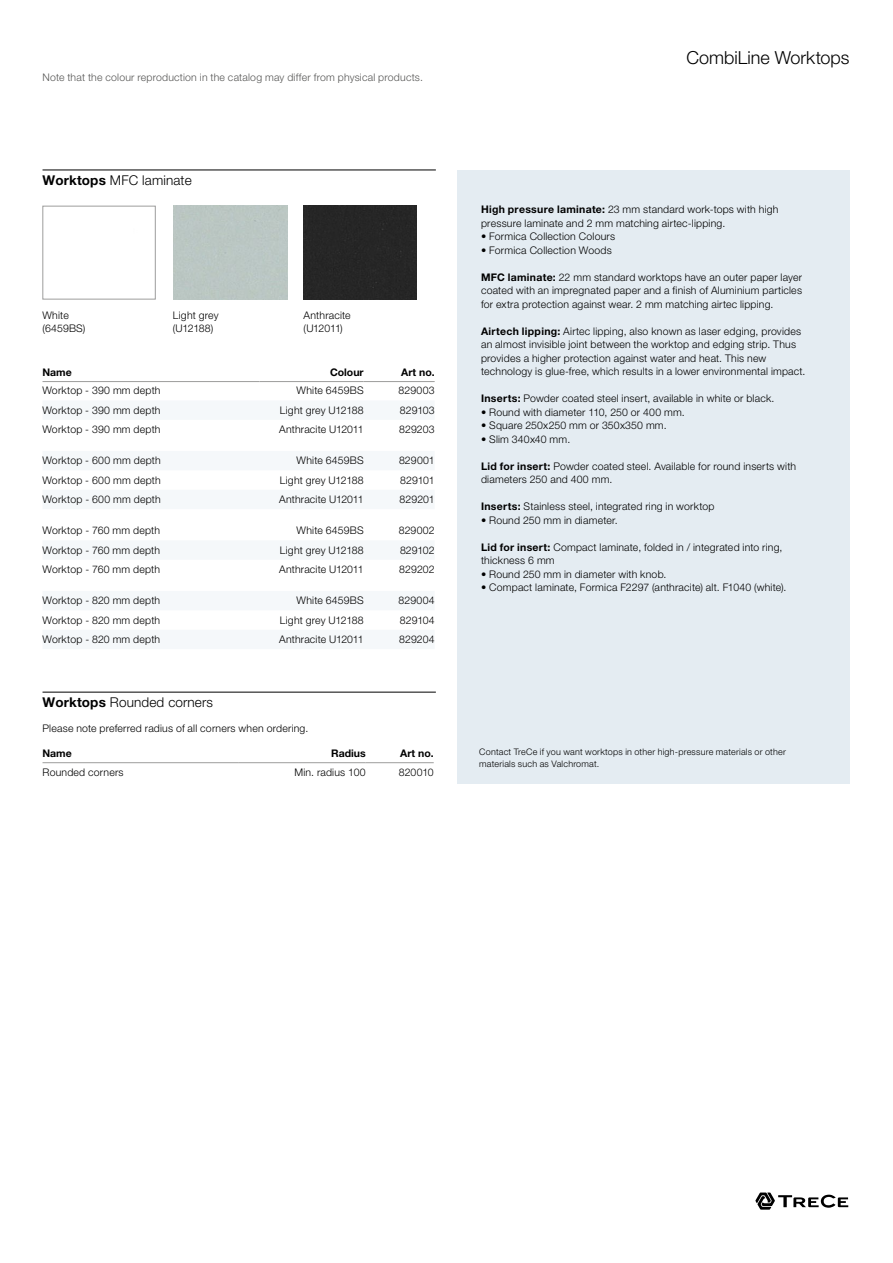
<style>
.page{position:relative;width:893px;height:1263px;background:#fff}
.page>*{position:absolute;margin:0;border:0;box-sizing:border-box;transform-origin:0 0}
.t1{font:300 18px "Helvetica Neue LT Std";color:#000}
.t2{font:300 13.5px "Helvetica Neue LT Std";letter-spacing:.01em;color:#000}
.t3{font:300 10.5px/13.5px "Helvetica Neue LT Std";letter-spacing:.02em;color:#000}
.t4{font:300 10.5px "Helvetica Neue LT Std";letter-spacing:.02em;color:#575756}
.t5{font:700 10.5px "Helvetica Neue LT Std";color:#000}
.t6{font:300 9px/12.8px "Helvetica Neue LT Std";letter-spacing:.025em;color:#000}
.s1{font-weight:700}
</style>
<div class="page">
<svg style="left:755px;top:1192px;width:93px;height:17px"></svg>
<div style="left:304px;top:206px;width:113px;height:93px;background:#262626"></div>
<div style="left:457px;top:170px;width:392px;height:614px;background:#e4ecf2"></div>
<hr style="left:364px;top:381px;width:71px;height:1px;background:#9d9d9c">
<hr style="left:43px;top:381px;width:216px;height:1px;background:#9d9d9c">
<hr style="left:259px;top:381px;width:105px;height:1px;background:#9d9d9c">
<hr style="left:43px;top:762px;width:195px;height:1px;background:#9d9d9c">
<hr style="left:238px;top:762px;width:128px;height:1px;background:#9d9d9c">
<hr style="left:366px;top:762px;width:68px;height:1px;background:#9d9d9c">
<hr style="left:43px;top:170px;width:393px;height:1px;background:#000">
<hr style="left:43px;top:692px;width:393px;height:1px;background:#000">
<p class="t4" style="left:43px;top:71px;width:382px">Note that the colour reproduction in the catalog may differ from physical products.</p>
<p class="t2" style="left:43px;top:172px;width:151px"><span class="s1">Worktops</span> MFC laminate</p>
<p class="t3" style="left:43px;top:308px;width:44px">White (6459BS)</p>
<p class="t3" style="left:173px;top:308px;width:47px">Light grey (U12188)</p>
<p class="t5" style="left:43px;top:365px;width:31px">Name</p>
<p class="t5" style="left:330px;top:365px;width:35px">Colour</p>
<p class="t5" style="left:401px;top:365px;width:35px">Art no.</p>
<p class="t3" style="left:43px;top:384px;width:120px">Worktop - 390 mm depth</p>
<p class="t3" style="left:297px;top:384px;width:69px">White 6459BS</p>
<p class="t3" style="left:399px;top:384px;width:38px">829003</p>
<p class="t3" style="left:43px;top:403px;width:120px">Worktop - 390 mm depth</p>
<p class="t3" style="left:280px;top:403px;width:85px">Light grey U12188</p>
<p class="t3" style="left:400px;top:403px;width:36px">829103</p>
<p class="t3" style="left:43px;top:423px;width:120px">Worktop - 390 mm depth</p>
<p class="t3" style="left:279px;top:423px;width:86px">Anthracite U12011</p>
<p class="t3" style="left:399px;top:423px;width:37px">829203</p>
<p class="t3" style="left:43px;top:454px;width:120px">Worktop - 600 mm depth</p>
<p class="t3" style="left:297px;top:454px;width:69px">White 6459BS</p>
<p class="t3" style="left:399px;top:454px;width:37px">829001</p>
<p class="t3" style="left:43px;top:473px;width:120px">Worktop - 600 mm depth</p>
<p class="t3" style="left:280px;top:473px;width:85px">Light grey U12188</p>
<p class="t3" style="left:400px;top:473px;width:36px">829101</p>
<p class="t3" style="left:43px;top:492px;width:120px">Worktop - 600 mm depth</p>
<p class="t3" style="left:279px;top:492px;width:86px">Anthracite U12011</p>
<p class="t3" style="left:400px;top:492px;width:37px">829201</p>
<p class="t3" style="left:43px;top:524px;width:119px">Worktop - 760 mm depth</p>
<p class="t3" style="left:297px;top:524px;width:69px">White 6459BS</p>
<p class="t3" style="left:399px;top:524px;width:37px">829002</p>
<p class="t3" style="left:43px;top:543px;width:119px">Worktop - 760 mm depth</p>
<p class="t3" style="left:280px;top:543px;width:85px">Light grey U12188</p>
<p class="t3" style="left:400px;top:543px;width:36px">829102</p>
<p class="t3" style="left:43px;top:562px;width:119px">Worktop - 760 mm depth</p>
<p class="t3" style="left:279px;top:562px;width:86px">Anthracite U12011</p>
<p class="t3" style="left:399px;top:562px;width:37px">829202</p>
<p class="t3" style="left:43px;top:594px;width:119px">Worktop - 820 mm depth</p>
<p class="t3" style="left:297px;top:594px;width:69px">White 6459BS</p>
<p class="t3" style="left:399px;top:594px;width:38px">829004</p>
<p class="t3" style="left:43px;top:613px;width:119px">Worktop - 820 mm depth</p>
<p class="t3" style="left:280px;top:613px;width:85px">Light grey U12188</p>
<p class="t3" style="left:400px;top:613px;width:36px">829104</p>
<p class="t3" style="left:43px;top:632px;width:119px">Worktop - 820 mm depth</p>
<p class="t3" style="left:279px;top:632px;width:86px">Anthracite U12011</p>
<p class="t3" style="left:399px;top:632px;width:37px">829204</p>
<p class="t3" style="left:304px;top:308px;width:49px">Anthracite (U12011)</p>
<p class="t2" style="left:43px;top:694px;width:172px"><span class="s1">Worktops</span> Rounded corners</p>
<p class="t3" style="left:43px;top:721px;width:267px">Please note preferred radius of all corners when ordering.</p>
<p class="t5" style="left:43px;top:746px;width:31px">Name</p>
<p class="t5" style="left:331px;top:746px;width:36px">Radius</p>
<p class="t5" style="left:400px;top:746px;width:35px">Art no.</p>
<p class="t3" style="left:43px;top:765px;width:83px">Rounded corners</p>
<p class="t3" style="left:294px;top:765px;width:73px">Min. radius 100</p>
<p class="t3" style="left:399px;top:765px;width:36px">820010</p>
<h1 class="t1" style="left:686px;top:46px;width:164px">CombiLine Worktops</h1>
<p class="t3" style="left:481px;top:203px;width:299px"><span class="s1">High pressure laminate:</span> 23 mm standard work-tops with high pressure laminate and 2 mm matching airtec-lipping.</p>
<p class="t3" style="left:481px;top:230px;width:136px">• Formica Collection Colours</p>
<p class="t3" style="left:481px;top:243px;width:132px">• Formica Collection Woods</p>
<p class="t3" style="left:481px;top:270px;width:323px;text-align:justify"><span class="s1">MFC laminate:</span> 22 mm standard worktops have an outer paper layer coated with an impregnated paper and a finish of Aluminium particles for extra protection against wear. 2 mm matching airtec lipping.</p>
<p class="t3" style="left:481px;top:324px;width:326px"><span class="s1">Airtech lipping:</span> Airtec lipping, also known as laser edging, provides an almost invisible joint between the worktop and edging strip. Thus provides a higher protection against water and heat. This new technology is glue-free, which results in a lower environmental impact.</p>
<p class="t3" style="left:481px;top:392px;width:295px"><span class="s1">Inserts:</span> Powder coated steel insert, available in white or black.</p>
<p class="t3" style="left:481px;top:405px;width:205px">• Round with diameter 110, 250 or 400 mm.</p>
<p class="t3" style="left:481px;top:419px;width:187px">• Square 250x250 mm or 350x350 mm.</p>
<p class="t3" style="left:481px;top:432px;width:91px">• Slim 340x40 mm.</p>
<p class="t3" style="left:481px;top:459px;width:317px"><span class="s1">Lid for insert:</span> Powder coated steel. Available for round inserts with diameters 250 and 400 mm.</p>
<p class="t3" style="left:481px;top:500px;width:235px"><span class="s1">Inserts:</span> Stainless steel, integrated ring in worktop</p>
<p class="t3" style="left:481px;top:513px;width:138px">• Round 250 mm in diameter.</p>
<p class="t3" style="left:481px;top:540px;width:303px"><span class="s1">Lid for insert:</span> Compact laminate, folded in / integrated into ring, thickness 6 mm</p>
<p class="t3" style="left:481px;top:567px;width:187px">• Round 250 mm in diameter with knob.</p>
<p class="t3" style="left:481px;top:581px;width:307px">• Compact laminate, Formica F2297 (anthracite) alt. F1040 (white).</p>
<p class="t6" style="left:479px;top:745px;width:308px">Contact TreCe if you want worktops in other high-pressure materials or other materials such as Valchromat.</p>
</div>
